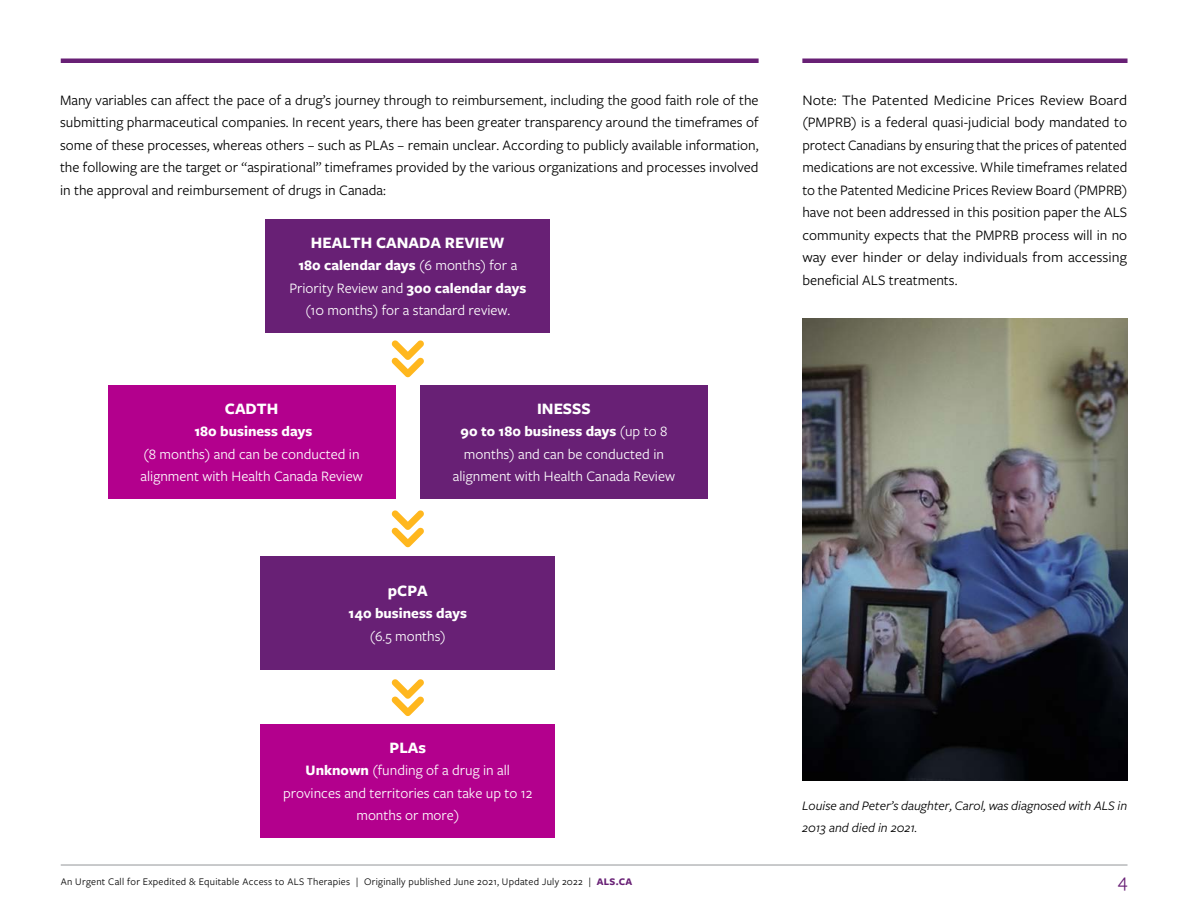
<style>
.page{position:relative;width:1188px;height:918px;background:#fff}
.page>*{position:absolute;margin:0;border:0;box-sizing:border-box;transform-origin:0 0}
.t1{font:19.5px "Freight Sans Pro";color:#682075}
.t2{font:700 16.5px "Freight Sans Pro";color:#fff}
.t3{font:15px/22.5px "Freight Sans Pro";color:#000;text-align:justify}
.t4{font:15px/22.5px "Freight Sans Pro";color:#000;text-align:justify;scale:1.05 1}
.t5{font:15px/22.5px "Freight Sans Pro";color:#fff;text-align:center}
.t6{font:700 15px "Freight Sans Pro";color:#fff}
.t7{font:italic 13.5px/22.5px "Freight Sans Pro";color:#000}
.t8{font:10.5px "Freight Sans Pro";letter-spacing:.025em;color:#000}
.s1{font-weight:700}
.s2{font-weight:700;color:#682075}
</style>
<div class="page">
<hr style="left:61px;top:865px;width:1067px;height:1px;background:#939598">
<div style="left:802px;top:58px;width:326px;height:5px;background:#682075"></div>
<div style="left:61px;top:58px;width:698px;height:5px;background:#682075"></div>
<div style="left:265px;top:219px;width:285px;height:114px;background:#682075"></div>
<div style="left:261px;top:724px;width:294px;height:114px;background:#b3008d"></div>
<div style="left:420px;top:385px;width:288px;height:113px;background:#682075"></div>
<div style="left:108px;top:385px;width:287px;height:113px;background:#b3008d"></div>
<div style="left:261px;top:556px;width:294px;height:114px;background:#682075"></div>
<svg style="left:392px;top:340px;width:32px;height:38px"></svg>
<svg style="left:392px;top:510px;width:32px;height:38px"></svg>
<svg style="left:392px;top:679px;width:32px;height:37px"></svg>
<img style="left:802px;top:318px;width:325px;height:462px">
<p class="t3" style="left:60px;top:88px;width:700px">Many variables can affect the pace of a drug’s journey through to reimbursement, including the good faith role of the submitting pharmaceutical companies. In recent years, there has been greater transparency around the timeframes of some of these processes, whereas others – such as PLAs – remain unclear. According to publicly available information, the following are the target or “aspirational” timeframes provided by the various organizations and processes involved in the approval and reimbursement of drugs in Canada:</p>
<p class="t4" style="left:802px;top:88px;width:311px">Note: The Patented Medicine Prices Review Board (PMPRB) is a federal quasi-judicial body mandated to protect Canadians by ensuring that the prices of patented medications are not excessive. While timeframes related to the Patented Medicine Prices Review Board (PMPRB) have not been addressed in this position paper the ALS community expects that the PMPRB process will in no way ever hinder or delay individuals from accessing beneficial ALS treatments.</p>
<p class="t2" style="left:311px;top:231px;width:195px">HEALTH CANADA REVIEW</p>
<p class="t5" style="left:289px;top:253px;width:238px"><span class="s1">180 calendar days</span> (6 months) for a<br>Priority Review and <span class="s1">300 calendar days </span>(10 months) for a standard review.</p>
<p class="t2" style="left:225px;top:397px;width:55px">CADTH</p>
<p class="t6" style="left:194px;top:421px;width:119px">180 business days</p>
<p class="t5" style="left:141px;top:442px;width:224px;text-align:left">(8 months) and can be conducted in alignment with Health Canada Review</p>
<p class="t2" style="left:537px;top:397px;width:55px">INESSS</p>
<p class="t5" style="left:453px;top:419px;width:224px"><span class="s1">90 to 180 business days</span> (up to 8 months) and can be conducted in alignment with Health Canada Review</p>
<p class="t2" style="left:388px;top:579px;width:41px">pCPA</p>
<p class="t6" style="left:349px;top:603px;width:120px">140 business days</p>
<p class="t5" style="left:370px;top:624px;width:78px">(6.5 months)</p>
<p class="t2" style="left:390px;top:736px;width:38px">PLAs</p>
<p class="t5" style="left:283px;top:759px;width:251px"><span class="s1">Unknown</span> (funding of a drug in all provinces and territories can take up to 12 months or more)</p>
<p class="t7" style="left:802px;top:793px;width:327px">Louise and Peter’s daughter, Carol, was diagnosed with ALS in<br>2013 and died in 2021.</p>
<p class="t8" style="left:61px;top:875px;width:573px">An Urgent Call for Expedited &amp; Equitable Access to ALS Therapies | Originally published June 2021, Updated July 2022 | <span class="s2">ALS.CA</span></p>
<h1 class="t1" style="left:1118px;top:868px;width:11px">4</h1>
</div>
